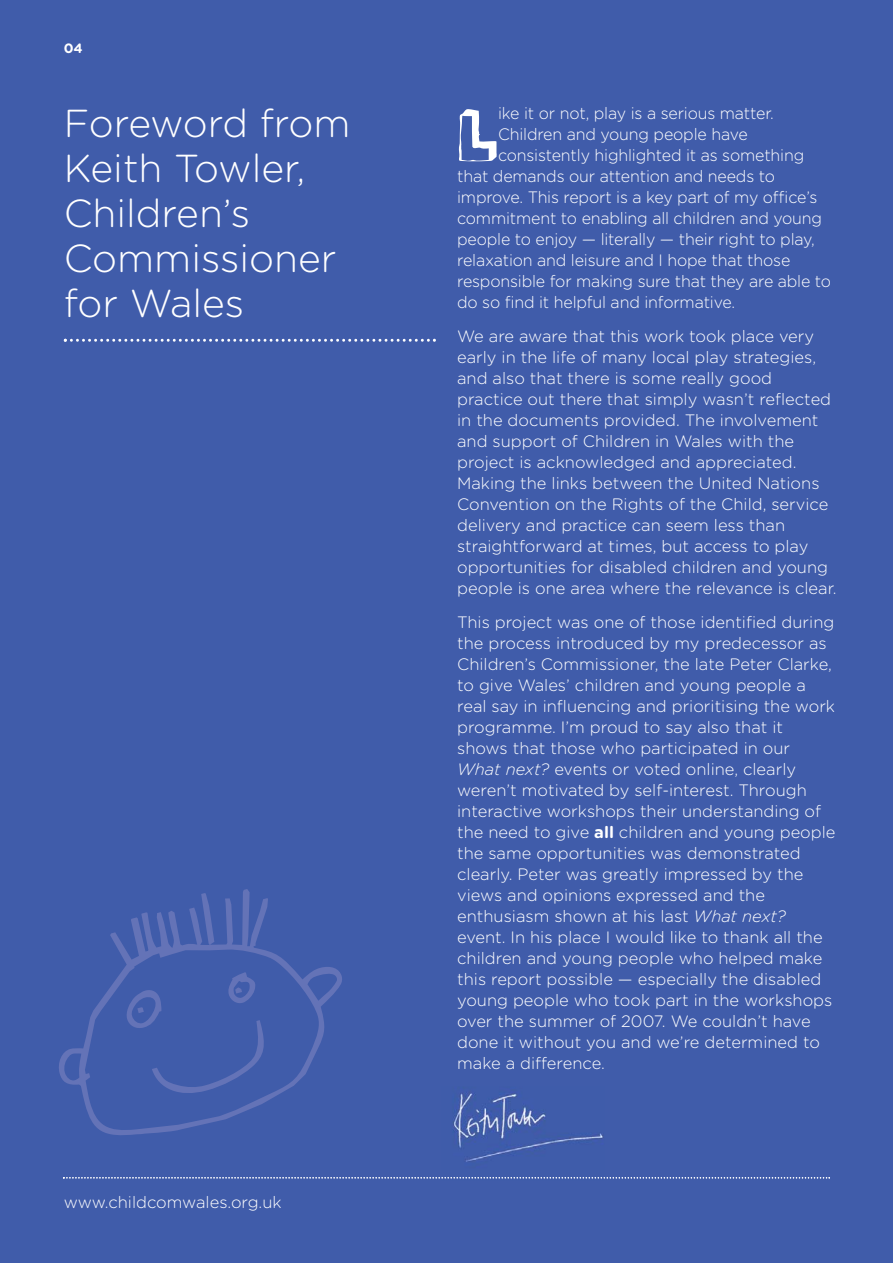
<style>
.page{position:relative;width:893px;height:1263px;background:#fff}
.page>*{position:absolute;margin:0;border:0;box-sizing:border-box;transform-origin:0 0}
.t1{font:69px "Bokka Shadow";color:#fff}
.t2{font:300 39px/45px "Gotham Rounded";color:#fff}
.t3{font:300 16.5px/21px "Gotham Rounded";color:#fff}
.t4{font:700 13.5px "Gotham Rounded";color:#fff}
.s1{font-style:italic}
.s2{font-weight:700}
</style>
<div class="page">
<div style="left:0;top:0;width:892px;height:1263px;background:#405caa"></div>
<svg style="left:64px;top:339px;width:372px;height:3px"></svg>
<svg style="left:63px;top:1177px;width:767px;height:2px"></svg>
<img style="left:442px;top:1092px;width:162px;height:87px">
<img style="left:442px;top:1177px;width:45px;height:1px">
<p class="t4" style="left:64px;top:43px;width:21px">04</p>
<h2 class="t2" style="left:64px;top:104px;width:288px">Foreword from<br>Keith Towler,<br>Children’s<br>Commissioner for Wales</h2>
<p class="t3" style="left:64px;top:1193px;width:219px">www.childcomwales.org.uk</p>
<h1 class="t1" style="left:457px;top:99px;width:43px">L</h1>
<p class="t3" style="left:498px;top:104px;width:277px">ike it or not, play is a serious matter.</p>
<p class="t3" style="left:498px;top:125px;width:251px">Children and young people have</p>
<p class="t3" style="left:498px;top:146px;width:308px">consistently highlighted it as something</p>
<p class="t3" style="left:457px;top:167px;width:319px">that demands our attention and needs to</p>
<p class="t3" style="left:457px;top:188px;width:362px">improve. This report is a key part of my office’s</p>
<p class="t3" style="left:457px;top:209px;width:366px">commitment to enabling all children and young</p>
<p class="t3" style="left:457px;top:230px;width:359px">people to enjoy — literally — their right to play,</p>
<p class="t3" style="left:457px;top:251px;width:335px">relaxation and leisure and I hope that those</p>
<p class="t3" style="left:457px;top:272px;width:375px">responsible for making sure that they are able to</p>
<p class="t3" style="left:457px;top:293px;width:279px">do so find it helpful and informative.</p>
<p class="t3" style="left:457px;top:327px;width:381px">We are aware that this work took place very early in the life of many local play strategies, and also that there is some really good practice out there that simply wasn’t reflected in the documents provided. The involvement and support of Children in Wales with the project is acknowledged and appreciated.<br>Making the links between the United Nations Convention on the Rights of the Child, service delivery and practice can seem less than straightforward at times, but access to play opportunities for disabled children and young people is one area where the relevance is clear.</p>
<p class="t3" style="left:457px;top:613px;width:380px">This project was one of those identified during the process introduced by my predecessor as Children’s Commissioner, the late Peter Clarke, to give Wales’ children and young people a real say in influencing and prioritising the work programme. I’m proud to say also that it shows that those who participated in our <span class="s1">What next?</span> events or voted online, clearly weren’t motivated by self-interest. Through interactive workshops their understanding of the need to give <span class="s2">all</span> children and young people the same opportunities was demonstrated clearly. Peter was greatly impressed by the views and opinions expressed and the enthusiasm shown at his last <span class="s1">What next? </span>event. In his place I would like to thank all the children and young people who helped make this report possible — especially the disabled young people who took part in the workshops over the summer of 2007. We couldn’t have done it without you and we’re determined to make a difference.</p>
</div>
